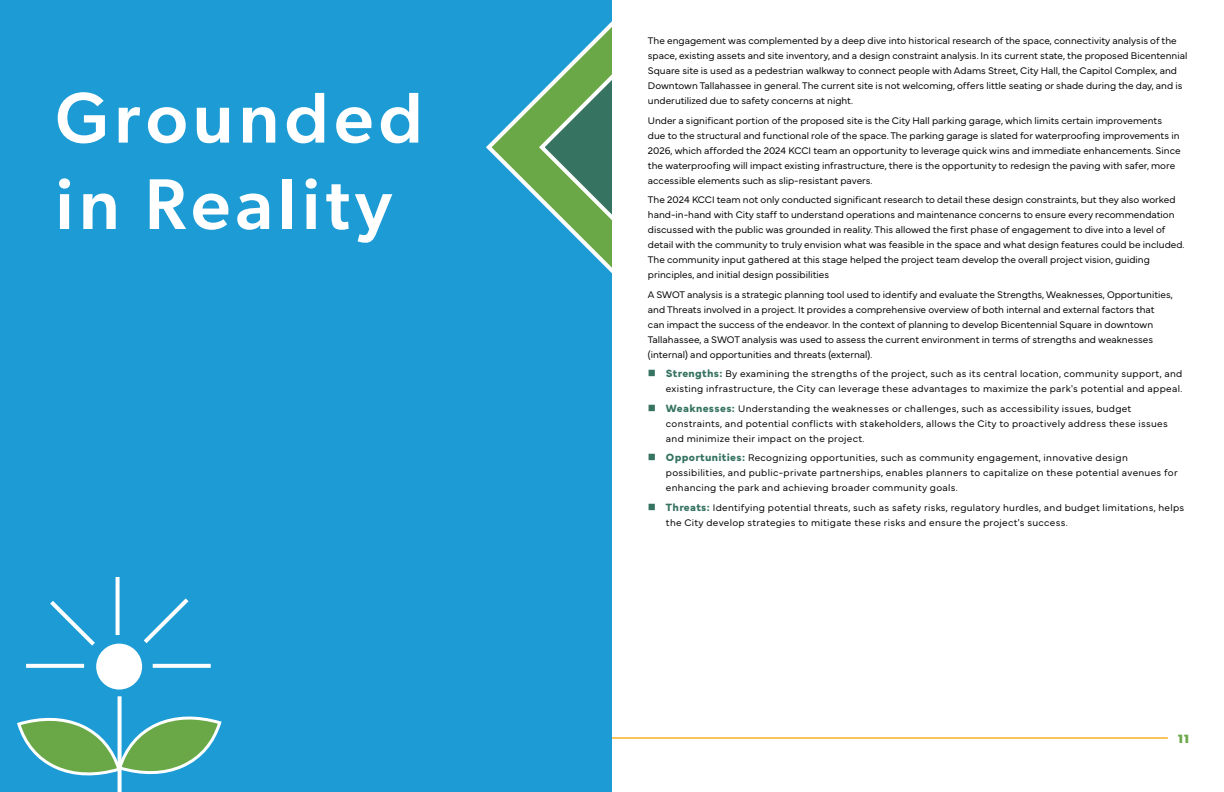
<style>
.page{position:relative;width:1224px;height:792px;background:#fff}
.page>*{position:absolute;margin:0;border:0;box-sizing:border-box;transform-origin:0 0}
.t1{font:500 72px/86.4px "Gibson";letter-spacing:.075em;color:#fff}
.t2{font:700 12px "Gibson";color:#6aa847}
.t3{font:300 10px/15px "Mundial";color:#000}
.t4{font:300 10px/15px "Mundial";letter-spacing:.03em;color:#000}
.s1{font-weight:700;font-size:11px;color:#367361}
</style>
<div class="page">
<hr style="left:612px;top:737px;width:556px;height:2px;background:#fac45a">
<div style="left:0;top:0;width:612px;height:792px;background:#1d9bd5"></div>
<svg style="left:153px;top:664px;width:58px;height:4px"></svg>
<svg style="left:116px;top:577px;width:4px;height:58px"></svg>
<svg style="left:118px;top:696px;width:4px;height:96px"></svg>
<svg style="left:143px;top:598px;width:46px;height:46px"></svg>
<svg style="left:50px;top:601px;width:45px;height:45px"></svg>
<svg style="left:26px;top:664px;width:58px;height:4px"></svg>
<div style="left:96px;top:644px;width:46px;height:46px;background:#fff;border-radius:50%"></div>
<svg style="left:17px;top:716px;width:205px;height:60px"></svg>
<svg style="left:486px;top:21px;width:126px;height:253px"></svg>
<h1 class="t1" style="left:55px;top:73px;width:369px">Grounded in Reality</h1>
<p class="t3" style="left:648px;top:32px;width:541px">The engagement was complemented by a deep dive into historical research of the space, connectivity analysis of the space, existing assets and site inventory, and a design constraint analysis. In its current state, the proposed Bicentennial Square site is used as a pedestrian walkway to connect people with Adams Street, City Hall, the Capitol Complex, and Downtown Tallahassee in general. The current site is not welcoming, offers little seating or shade during the day, and is underutilized due to safety concerns at night.</p>
<p class="t3" style="left:648px;top:112px;width:534px">Under a significant portion of the proposed site is the City Hall parking garage, which limits certain improvements due to the structural and functional role of the space. The parking garage is slated for waterproofing improvements in 2026, which afforded the 2024 KCCI team an opportunity to leverage quick wins and immediate enhancements. Since the waterproofing will impact existing infrastructure, there is the opportunity to redesign the paving with safer, more accessible elements such as slip-resistant pavers.</p>
<p class="t3" style="left:648px;top:191px;width:538px">The 2024 KCCI team not only conducted significant research to detail these design constraints, but they also worked hand-in-hand with City staff to understand operations and maintenance concerns to ensure every recommendation discussed with the public was grounded in reality. This allowed the first phase of engagement to dive into a level of detail with the community to truly envision what was feasible in the space and what design features could be included.<br>The community input gathered at this stage helped the project team develop the overall project vision, guiding principles, and initial design possibilities</p>
<p class="t3" style="left:648px;top:286px;width:527px">A SWOT analysis is a strategic planning tool used to identify and evaluate the Strengths, Weaknesses, Opportunities, and Threats involved in a project. It provides a comprehensive overview of both internal and external factors that can impact the success of the endeavor. In the context of planning to develop Bicentennial Square in downtown Tallahassee, a SWOT analysis was used to assess the current environment in terms of strengths and weaknesses (internal) and opportunities and threats (external).</p>
<p class="t4" style="left:666px;top:365px;width:518px"><span class="s1">Strengths:</span> By examining the strengths of the project, such as its central location, community support, and existing infrastructure, the City can leverage these advantages to maximize the park's potential and appeal.</p>
<p class="t4" style="left:666px;top:400px;width:503px"><span class="s1">Weaknesses:</span> Understanding the weaknesses or challenges, such as accessibility issues, budget constraints, and potential conflicts with stakeholders, allows the City to proactively address these issues and minimize their impact on the project.</p>
<p class="t4" style="left:666px;top:449px;width:513px"><span class="s1">Opportunities:</span> Recognizing opportunities, such as community engagement, innovative design possibilities, and public-private partnerships, enables planners to capitalize on these potential avenues for enhancing the park and achieving broader community goals.</p>
<p class="t4" style="left:666px;top:499px;width:520px"><span class="s1">Threats:</span> Identifying potential threats, such as safety risks, regulatory hurdles, and budget limitations, helps the City develop strategies to mitigate these risks and ensure the project's success.</p>
<p class="t2" style="left:1178px;top:731px;width:14px">11</p>
</div>
